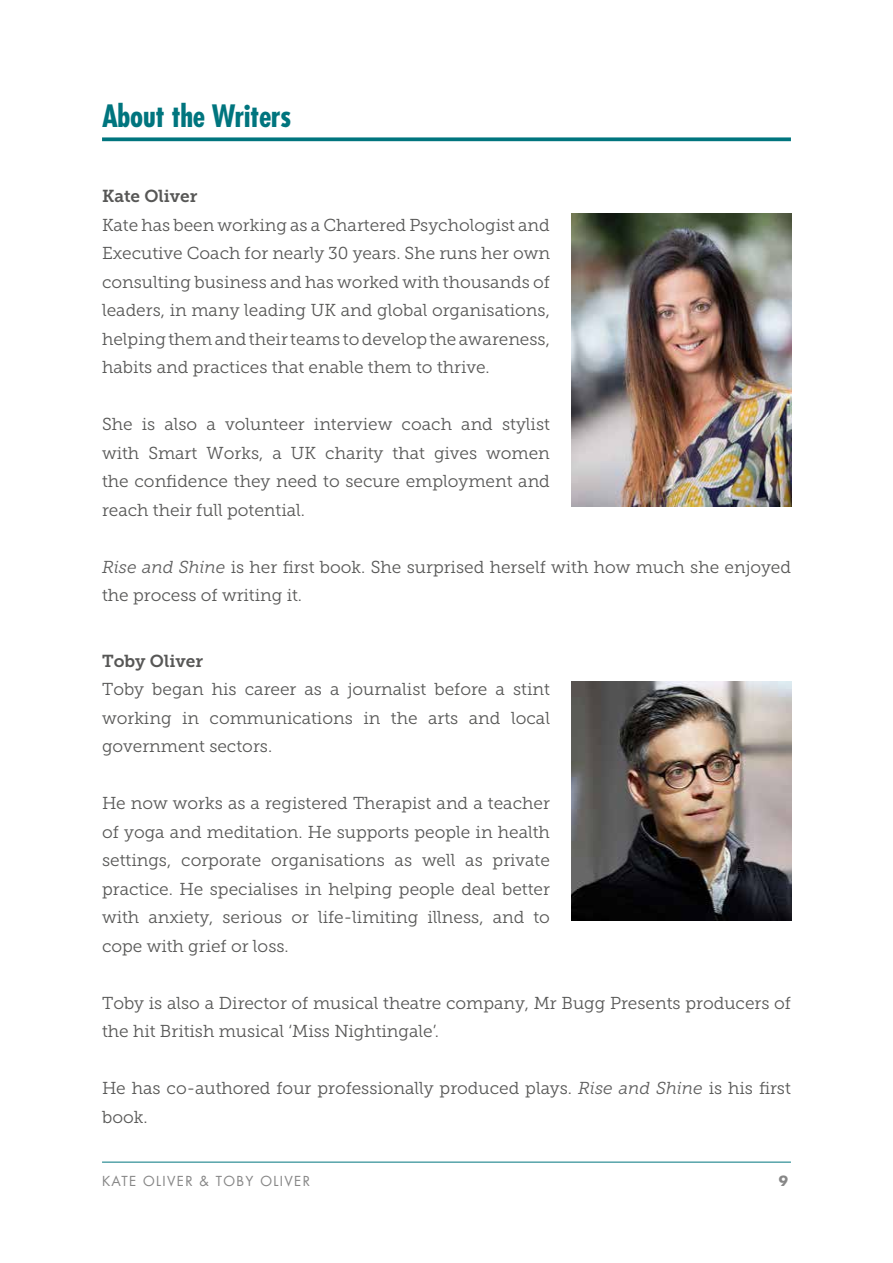
<style>
.page{position:relative;width:893px;height:1263px;background:#fff}
.page>*{position:absolute;margin:0;border:0;box-sizing:border-box;transform-origin:0 0}
.t1{font:700 condensed 30px "Futura Std";letter-spacing:-.01em;color:#00757e}
.t2{font:17.25px/28.5px "Museo Slab 300";color:#575756;text-align:justify}
.t3{font:17.25px "Museo Slab 700";color:#575756}
.t4{font:13.5px "Futura LT";letter-spacing:.1em;color:#878787}
.t5{font:700 13.5px "Futura Std";color:#878787}
.s1{font-style:italic;color:#5d5d5d}
</style>
<div class="page">
<hr style="left:102px;top:1162px;width:689px;height:1px;background:#00757e">
<svg style="left:102px;top:137px;width:689px;height:4px;background:#1c848c"></svg>
<img style="left:571px;top:213px;width:220px;height:294px">
<img style="left:571px;top:681px;width:220px;height:240px">
<h1 class="t1" style="left:102px;top:97px;width:191px">About the Writers</h1>
<p class="t3" style="left:102px;top:186px;width:97px">Kate Oliver</p>
<p class="t2" style="left:102px;top:211px;width:449px">Kate has been working as a Chartered Psychologist and Executive Coach for nearly 30 years. She runs her own consulting business and has worked with thousands of leaders, in many leading UK and global organisations, helping them and their teams to develop the awareness, habits and practices that enable them to thrive.</p>
<p class="t2" style="left:102px;top:410px;width:449px">She is also a volunteer interview coach and stylist with Smart Works, a UK charity that gives women the confidence they need to secure employment and reach their full potential.</p>
<p class="t2" style="left:102px;top:552px;width:690px"><span class="s1">Rise and Shine</span> is her first book. She surprised herself with how much she enjoyed the process of writing it.</p>
<p class="t3" style="left:102px;top:651px;width:102px">Toby Oliver</p>
<p class="t2" style="left:102px;top:675px;width:449px">Toby began his career as a journalist before a stint working in communications in the arts and local government sectors.</p>
<p class="t2" style="left:102px;top:789px;width:449px">He now works as a registered Therapist and a teacher of yoga and meditation. He supports people in health settings, corporate organisations as well as private practice. He specialises in helping people deal better with anxiety, serious or life-limiting illness, and to cope with grief or loss.</p>
<p class="t2" style="left:102px;top:988px;width:690px">Toby is also a Director of musical theatre company, Mr Bugg Presents producers of the hit British musical ‘Miss Nightingale’.</p>
<p class="t2" style="left:102px;top:1074px;width:690px">He has co-authored four professionally produced plays. <span class="s1">Rise and Shine</span> is his first book.</p>
<p class="t4" style="left:102px;top:1173px;width:209px">KATE OLIVER &amp; TOBY OLIVER</p>
<p class="t5" style="left:779px;top:1172px;width:11px">9</p>
</div>
